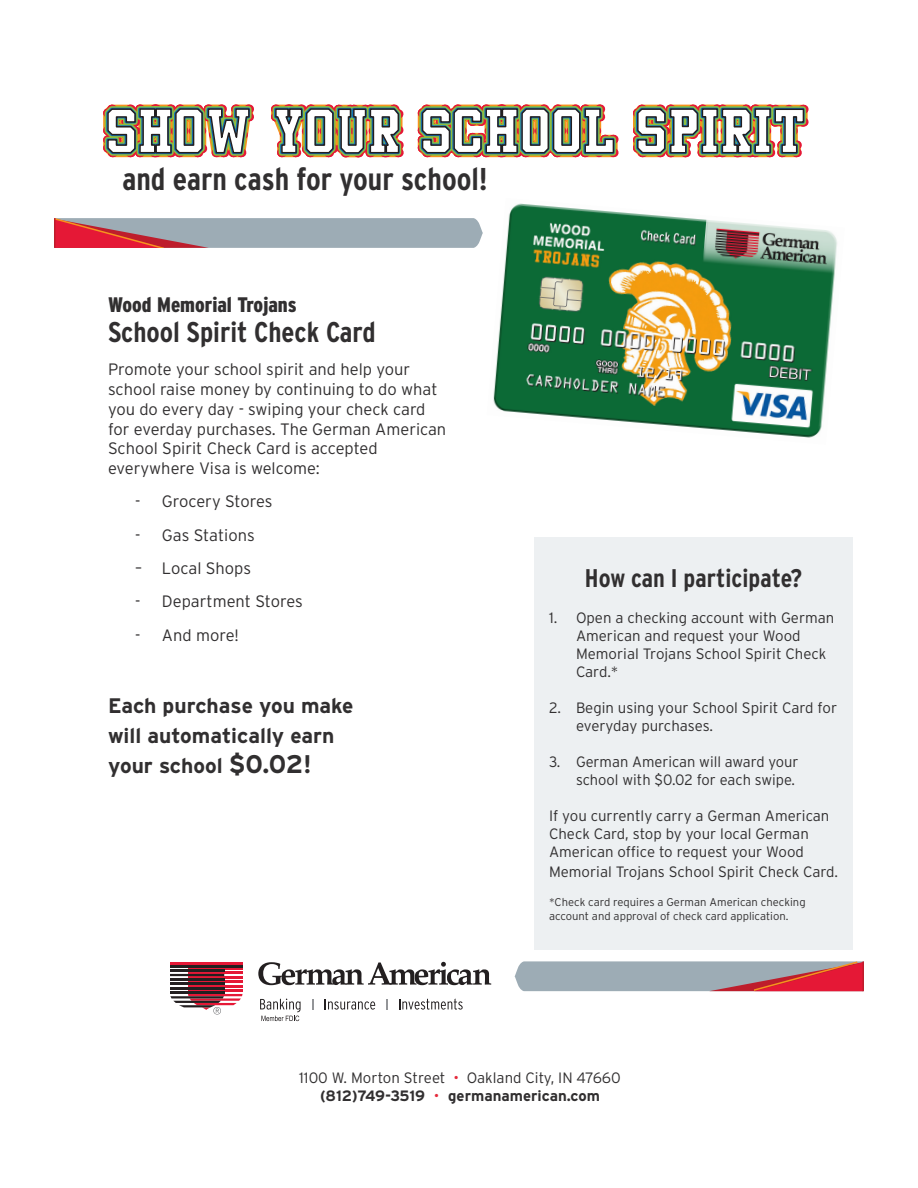
<style>
.page{position:relative;width:918px;height:1188px;background:#fff}
.page>*{position:absolute;margin:0;border:0;box-sizing:border-box;transform-origin:0 0}
.t1{font:54px "Athletic";letter-spacing:.05em;color:#fff}
.t2{font:700 condensed 31.5px "Interstate";color:#312f30}
.t3{font:700 condensed 28.5px "Interstate";color:#312f30}
.t4{font:700 condensed 25.5px "Interstate";color:#312f30}
.t5{font:700 21px/30px "Interstate";color:#312f30}
.t6{font:900 condensed 21px "Interstate";color:#312f30}
.t7{font:300 16.5px/19.8px "Interstate";color:#312f30}
.t8{font:300 15px/18px "Interstate";color:#312f30}
.t9{font:300 11.25px/13.5px "Interstate";color:#312f30}
.s1{font-size:25.5px}
.s2{color:#e52a3c}
.s3{font-weight:700}
</style>
<div class="page">
<div style="left:534px;top:537px;width:318px;height:413px;background:#edf0f2"></div>
<svg style="left:103px;top:104px;width:706px;height:54px;background:#908767"></svg>
<img style="left:493px;top:203px;width:344px;height:235px">
<svg style="left:258px;top:962px;width:233px;height:23px"></svg>
<svg style="left:325px;top:999px;width:50px;height:11px"></svg>
<svg style="left:386px;top:1000px;width:2px;height:10px"></svg>
<svg style="left:399px;top:999px;width:64px;height:11px"></svg>
<hr style="left:188px;top:990px;width:54px;height:2px;background:#e51836">
<hr style="left:188px;top:985px;width:54px;height:2px;background:#e51836">
<hr style="left:188px;top:981px;width:54px;height:2px;background:#e51836">
<hr style="left:188px;top:976px;width:54px;height:2px;background:#e51836">
<hr style="left:188px;top:972px;width:54px;height:2px;background:#e51836">
<hr style="left:188px;top:967px;width:54px;height:2px;background:#e51836">
<hr style="left:170px;top:963px;width:72px;height:2px;background:#e51836">
<hr style="left:170px;top:983px;width:54px;height:2px;background:#231f20">
<hr style="left:170px;top:992px;width:54px;height:2px;background:#231f20">
<hr style="left:170px;top:978px;width:54px;height:3px;background:#231f20">
<hr style="left:170px;top:974px;width:54px;height:2px;background:#231f20">
<hr style="left:170px;top:969px;width:54px;height:3px;background:#231f20">
<hr style="left:170px;top:965px;width:72px;height:2px;background:#231f20">
<hr style="left:170px;top:987px;width:54px;height:3px;background:#231f20">
<svg style="left:170px;top:994px;width:73px;height:21px"></svg>
<svg style="left:260px;top:999px;width:41px;height:22px"></svg>
<svg style="left:56px;top:218px;width:427px;height:30px;background:#a9959f"></svg>
<hr style="left:54px;top:218px;width:2px;height:30px;background:#be1d2c">
<svg style="left:515px;top:961px;width:347px;height:30px;background:#ac909a"></svg>
<hr style="left:862px;top:961px;width:2px;height:30px;background:#be1d2c">
<h1 class="t1" style="left:108px;top:109px;width:699px">SHOW YOUR SCHOOL SPIRIT</h1>
<h2 class="t2" style="left:122px;top:162px;width:366px">and earn cash for your school!</h2>
<h3 class="t6" style="left:108px;top:293px;width:190px">Wood Memorial Trojans</h3>
<h3 class="t3" style="left:108px;top:316px;width:269px">School Spirit Check Card</h3>
<p class="t7" style="left:108px;top:359px;width:340px">Promote your school spirit and help your school raise money by continuing to do what you do every day - swiping your check card for everday purchases. The German American School Spirit Check Card is accepted everywhere Visa is welcome:</p>
<p class="t7" style="left:135px;top:492px;width:139px">- Grocery Stores</p>
<p class="t7" style="left:135px;top:525px;width:121px">- Gas Stations</p>
<p class="t7" style="left:135px;top:558px;width:118px">– Local Shops</p>
<p class="t7" style="left:135px;top:591px;width:169px">- Department Stores</p>
<p class="t7" style="left:135px;top:625px;width:105px">- And more!</p>
<h3 class="t5" style="left:108px;top:690px;width:247px">Each purchase you make will automatically earn your school <span class="s1">$0.02!</span></h3>
<h3 class="t4" style="left:585px;top:564px;width:219px">How can I participate?</h3>
<p class="t8" style="left:576px;top:608px;width:260px;text-indent:-27px">1. Open a checking account with German<br>American and request your Wood<br>Memorial Trojans School Spirit Check<br>Card.*</p>
<p class="t8" style="left:576px;top:698px;width:263px;text-indent:-27px">2. Begin using your School Spirit Card for everyday purchases.</p>
<p class="t8" style="left:549px;top:752px;width:251px;text-align:right">3. German American will award your school with $0.02 for each swipe.</p>
<p class="t8" style="left:549px;top:806px;width:282px">If you currently carry a German American<br>Check Card, stop by your local German<br>American office to request your Wood</p>
<p class="t8" style="left:549px;top:862px;width:291px">Memorial Trojans School Spirit Check Card.</p>
<p class="t9" style="left:549px;top:895px;width:258px">*Check card requires a German American checking account and approval of check card application.</p>
<p class="t8" style="left:299px;top:1069px;width:323px;text-align:center">1100 W. Morton Street <span class="s2">•</span> Oakland City, IN 47660 <span class="s3">(812)749-3519</span> <span class="s2">•</span> <span class="s3">germanamerican.com</span></p>
</div>
